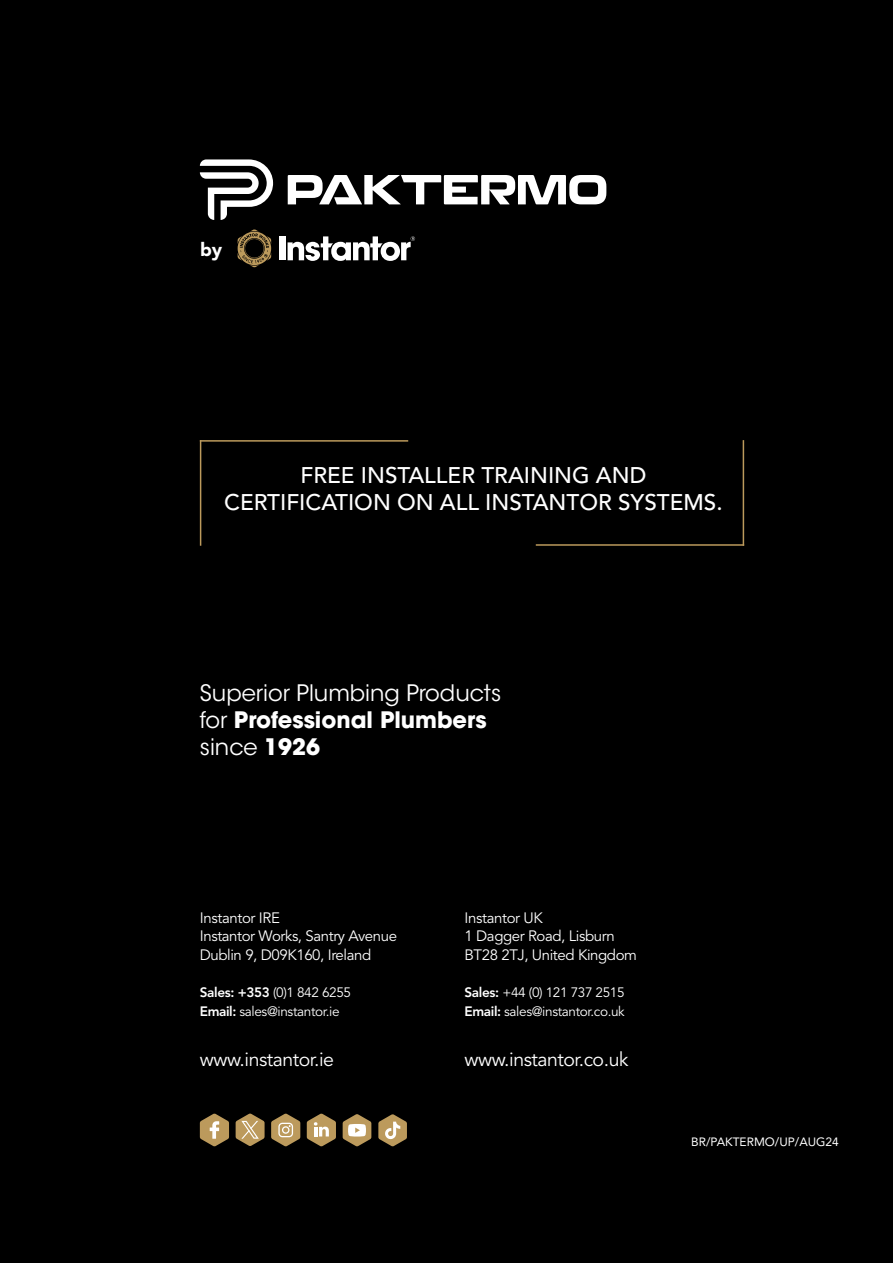
<style>
.page{position:relative;width:893px;height:1263px;background:#000}
.page>*{position:absolute;margin:0;border:0;box-sizing:border-box;transform-origin:0 0}
.t1{font:500 22.5px/27px "Avenir LT Std";color:#fff;text-align:center}
.t2{font:22.5px/27.2px "ITC Avant Garde Std";color:#fff}
.t3{font:19.5px "Avenir LT Std";letter-spacing:-.025em;color:#fff}
.t4{font:900 18.75px "Avenir LT Std";color:#fff}
.t5{font:15px/18.6px "Avenir LT Std";letter-spacing:-.025em;color:#fff}
.t6{font:13.5px/18.6px "Avenir LT Std";letter-spacing:-.025em;color:#fff}
.t7{font:12px "Avenir LT Std";color:#fff}
.s1{font-weight:700}
.s2{font-weight:800}
</style>
<div class="page">
<hr style="left:200px;top:440px;width:1px;height:106px;background:#bc9a5c">
<hr style="left:200px;top:440px;width:208px;height:2px;background:#bc9a5c">
<hr style="left:743px;top:440px;width:1px;height:106px;background:#bc9a5c">
<hr style="left:536px;top:544px;width:208px;height:2px;background:#bc9a5c">
<svg style="left:307px;top:1113px;width:29px;height:33px"></svg>
<svg style="left:200px;top:1113px;width:29px;height:33px"></svg>
<svg style="left:271px;top:1113px;width:29px;height:33px"></svg>
<svg style="left:343px;top:1114px;width:28px;height:32px"></svg>
<svg style="left:378px;top:1114px;width:29px;height:32px"></svg>
<svg style="left:236px;top:1113px;width:29px;height:33px"></svg>
<svg style="left:200px;top:159px;width:73px;height:61px"></svg>
<svg style="left:288px;top:175px;width:318px;height:29px"></svg>
<div style="left:279px;top:236px;width:6px;height:24px;background:#fff"></div>
<svg style="left:288px;top:236px;width:127px;height:25px"></svg>
<svg style="left:238px;top:230px;width:33px;height:37px"></svg>
<p class="t4" style="left:200px;top:238px;width:24px">by</p>
<h1 class="t1" style="left:224px;top:462px;width:500px">FREE INSTALLER TRAINING AND<br>CERTIFICATION ON ALL INSTANTOR SYSTEMS.</h1>
<h1 class="t2" style="left:200px;top:679px;width:303px">Superior Plumbing Products for <span class="s1">Professional Plumbers </span>since <span class="s1">1926</span></h1>
<p class="t5" style="left:200px;top:908px;width:199px">Instantor IRE<br>Instantor Works, Santry Avenue<br>Dublin 9, D09K160, Ireland</p>
<p class="t6" style="left:200px;top:983px;width:153px"><span class="s2">Sales: +353</span> (0)1 842 6255<br><span class="s2">Email:</span> sales@instantor.ie</p>
<h2 class="t3" style="left:200px;top:1048px;width:136px">www.instantor.ie</h2>
<p class="t5" style="left:465px;top:908px;width:174px">Instantor UK<br>1 Dagger Road, Lisburn<br>BT28 2TJ, United Kingdom</p>
<p class="t6" style="left:465px;top:983px;width:162px"><span class="s2">Sales:</span> +44 (0) 121 737 2515<br><span class="s2">Email:</span> sales@instantor.co.uk</p>
<h2 class="t3" style="left:465px;top:1048px;width:165px">www.instantor.co.uk</h2>
<p class="t7" style="left:691px;top:1134px;width:149px">BR/PAKTERMO/UP/AUG24</p>
</div>
